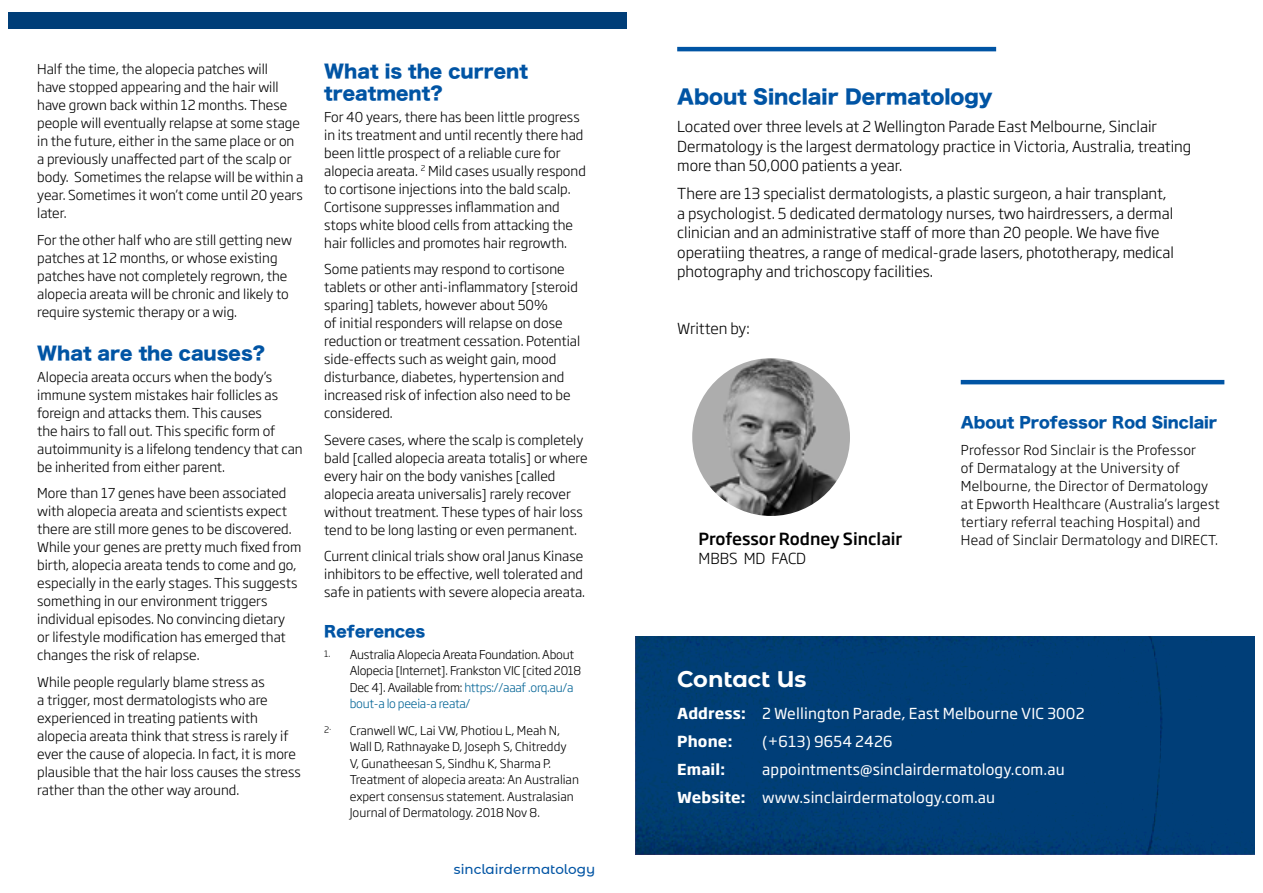
<style>
.page{position:relative;width:1263px;height:893px;background:#fff}
.page>*{position:absolute;margin:0;border:0;box-sizing:border-box;transform-origin:0 0}
.t1{font:700 22.5px "Montserrat Alternates";color:#fff}
.t2{font:19.5px "Hiragino Sans W8";color:#0054a4}
.t3{font:18px/21.6px "Hiragino Sans W8";color:#0054a4}
.t4{font:500 16.5px "Soho Gothic Pro";color:#000}
.t5{font:300 15px/19.5px "Soho Gothic Pro";color:#000}
.t6{font:15px/28px "Soho Gothic Pro";letter-spacing:.01em;color:#fff}
.t7{font:15px "Hiragino Sans W8";color:#0054a4}
.t8{font:700 15px "Soho Gothic Pro";letter-spacing:.01em;color:#fff}
.t9{font:300 13.5px/18px "Soho Gothic Pro";color:#000}
.t10{font:300 13.5px/18px "Soho Gothic Pro";letter-spacing:.02em;color:#000}
.t11{font:500 13.5px "Montserrat Alternates";color:#0054a4}
.t12{font:300 12px/16.5px "Soho Gothic Pro";letter-spacing:-.015em;color:#000}
.s1{color:#006395}
.s2{font-weight:700}
</style>
<div class="page">
<div style="left:9px;top:13px;width:618px;height:16px;background:#003e78"></div>
<img style="left:636px;top:636px;width:618px;height:218px">
<img style="left:692px;top:358px;width:158px;height:158px;border-radius:79px">
<hr style="left:677px;top:47px;width:319px;height:4px;background:#0054a4">
<hr style="left:961px;top:380px;width:263px;height:4px;background:#0054a4">
<p class="t9" style="left:37px;top:59px;width:268px">Half the time, the alopecia patches will<br>have stopped appearing and the hair will have grown back within 12 months. These people will eventually relapse at some stage in the future, either in the same place or on a previously unaffected part of the scalp or body. Sometimes the relapse will be within a year. Sometimes it won’t come until 20 years later.</p>
<p class="t9" style="left:37px;top:230px;width:256px">For the other half who are still getting new patches at 12 months, or whose existing patches have not completely regrown, the alopecia areata will be chronic and likely to require systemic therapy or a wig.</p>
<h3 class="t3" style="left:37px;top:342px;width:229px">What are the causes?</h3>
<p class="t9" style="left:37px;top:367px;width:267px">Alopecia areata occurs when the body’s immune system mistakes hair follicles as foreign and attacks them. This causes<br>the hairs to fall out. This specific form of autoimmunity is a lifelong tendency that can be inherited from either parent.</p>
<p class="t9" style="left:37px;top:483px;width:266px">More than 17 genes have been associated with alopecia areata and scientists expect there are still more genes to be discovered.<br>While your genes are pretty much fixed from birth, alopecia areata tends to come and go, especially in the early stages. This suggests something in our environment triggers individual episodes. No convincing dietary<br>or lifestyle modification has emerged that changes the risk of relapse.</p>
<p class="t9" style="left:37px;top:672px;width:265px">While people regularly blame stress as<br>a trigger, most dermatologists who are experienced in treating patients with alopecia areata think that stress is rarely if ever the cause of alopecia. In fact, it is more plausible that the hair loss causes the stress rather than the other way around.</p>
<h3 class="t3" style="left:324px;top:61px;width:205px">What is the current treatment?</h3>
<p class="t9" style="left:324px;top:107px;width:263px">For 40 years, there has been little progress in its treatment and until recently there had been little prospect of a reliable cure for alopecia areata. <sup>2</sup> Mild cases usually respond to cortisone injections into the bald scalp.<br>Cortisone suppresses inflammation and stops white blood cells from attacking the hair follicles and promotes hair regrowth.</p>
<p class="t9" style="left:324px;top:260px;width:257px">Some patients may respond to cortisone tablets or other anti-inflammatory [steroid sparing] tablets, however about 50%<br>of initial responders will relapse on dose reduction or treatment cessation. Potential side-effects such as weight gain, mood disturbance, diabetes, hypertension and increased risk of infection also need to be considered.</p>
<p class="t9" style="left:324px;top:430px;width:265px">Severe cases, where the scalp is completely bald [called alopecia areata totalis] or where every hair on the body vanishes [called alopecia areata universalis] rarely recover without treatment. These types of hair loss tend to be long lasting or even permanent.</p>
<p class="t9" style="left:324px;top:546px;width:262px">Current clinical trials show oral Janus Kinase inhibitors to be effective, well tolerated and safe in patients with severe alopecia areata.</p>
<p class="t7" style="left:324px;top:623px;width:103px">References</p>
<p class="t12" style="left:350px;top:645px;width:233px;text-indent:-26px"><sup>1.</sup> Australia Alopecia Areata Foundation. About Alopecia [Internet]. Frankston VIC [cited 2018<br>Dec 4]. Available from: <span class="s1">https://aaaf .orq.au/a bout-a lo peeia-a reata/</span></p>
<p class="t12" style="left:350px;top:721px;width:231px;text-indent:-26px"><sup>2</sup><sup>.</sup> Cranwell WC, Lai VW, Photiou L, Meah N, Wall D, Rathnayake D, Joseph S, Chitreddy V, Gunatheesan S, Sindhu K, Sharma P.<br>Treatment of alopecia areata: An Australian expert consensus statement. Australasian Journal of Dermatology. 2018 Nov 8.</p>
<p class="t11" style="left:454px;top:860px;width:143px">sinclairdermatology</p>
<h2 class="t2" style="left:677px;top:86px;width:317px">About Sinclair Dermatology</h2>
<p class="t5" style="left:677px;top:116px;width:516px">Located over three levels at 2 Wellington Parade East Melbourne, Sinclair<br>Dermatology is the largest dermatology practice in Victoria, Australia, treating more than 50,000 patients a year.</p>
<p class="t5" style="left:677px;top:183px;width:498px">There are 13 specialist dermatologists, a plastic surgeon, a hair transplant, a psychologist. 5 dedicated dermatology nurses, two hairdressers, a dermal clinician and an administrative staff of more than 20 people. We have five operatiing theatres, a range of medical-grade lasers, phototherapy, medical photography and trichoscopy facilities.</p>
<p class="t5" style="left:677px;top:318px;width:74px">Written by:</p>
<p class="t4" style="left:698px;top:526px;width:205px">Professor Rodney Sinclair</p>
<p class="t5" style="left:698px;top:548px;width:109px">MBBS MD FACD</p>
<p class="t7" style="left:961px;top:414px;width:258px">About Professor Rod Sinclair</p>
<p class="t10" style="left:961px;top:440px;width:261px">Professor Rod Sinclair is the Professor<br>of Dermatalogy at the University of Melbourne, the Director of Dermatology at Epworth Healthcare (Australia’s largest tertiary referral teaching Hospital) and Head of Sinclair Dermatology and DIRECT.</p>
<h1 class="t1" style="left:677px;top:662px;width:131px">Contact Us</h1>
<p class="t6" style="left:677px;top:699px;width:409px"><span class="s2">Address:</span> 2 Wellington Parade, East Melbourne VIC 3002<br><span class="s2">Phone:</span></p>
<p class="t6" style="left:762px;top:727px;width:132px">(+613) 9654 2426</p>
<p class="t8" style="left:677px;top:757px;width:49px">Email:</p>
<p class="t6" style="left:677px;top:755px;width:389px;text-indent:85px">appointments@sinclairdermatology.com.au<br><span class="s2">Website:</span> www.sinclairdermatology.com.au</p>
</div>
